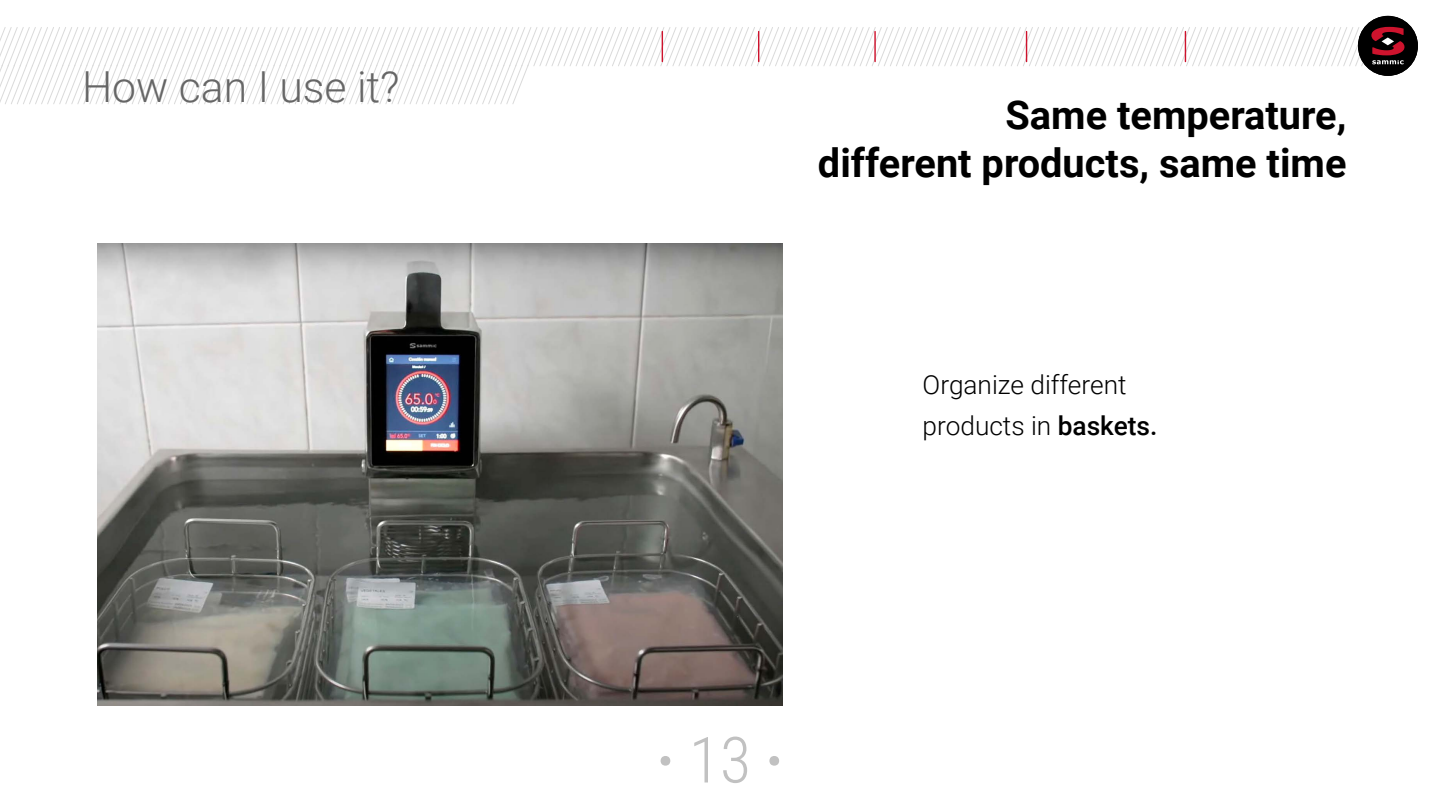
<style>
.page{position:relative;width:1440px;height:810px;background:#fff}
.page>*{position:absolute;margin:0;border:0;box-sizing:border-box;transform-origin:0 0}
.t1{font:700 63.75px "Roboto Condensed";color:#c1c1c1}
.t2{font:300 42.75px "Roboto";color:#666}
.t3{font:700 39.75px/47.7px "Roboto";color:#000;text-align:right}
.t4{font:300 26.25px/41.2px "Roboto";color:#000}
.s1{font-weight:500}
.s2{font-weight:300}
</style>
<div class="page">
<div style="left:1358px;top:16px;width:60px;height:60px;background:#000;border-radius:50%"></div>
<svg style="left:0;top:26px;width:1404px;height:78px"></svg>
<hr style="left:1026px;top:32px;width:1px;height:30px;background:#ce132d">
<hr style="left:1185px;top:32px;width:1px;height:30px;background:#ce132d">
<hr style="left:662px;top:32px;width:1px;height:30px;background:#ce132d">
<hr style="left:758px;top:32px;width:1px;height:30px;background:#ce132d">
<hr style="left:874px;top:32px;width:2px;height:30px;background:#ce132d">
<img style="left:97px;top:243px;width:685px;height:463px">
<p class="t2" style="left:82px;top:57px;width:319px">How can I use it?</p>
<p class="t3" style="left:818px;top:90px;width:530px">Same temperature,<br>different products, same time</p>
<p class="t4" style="left:923px;top:363px;width:236px">Organize different products in <span class="s1">baskets.</span></p>
<h1 class="t1" style="left:657px;top:715px;width:128px">· <span class="s2">13</span> ·</h1>
</div>
